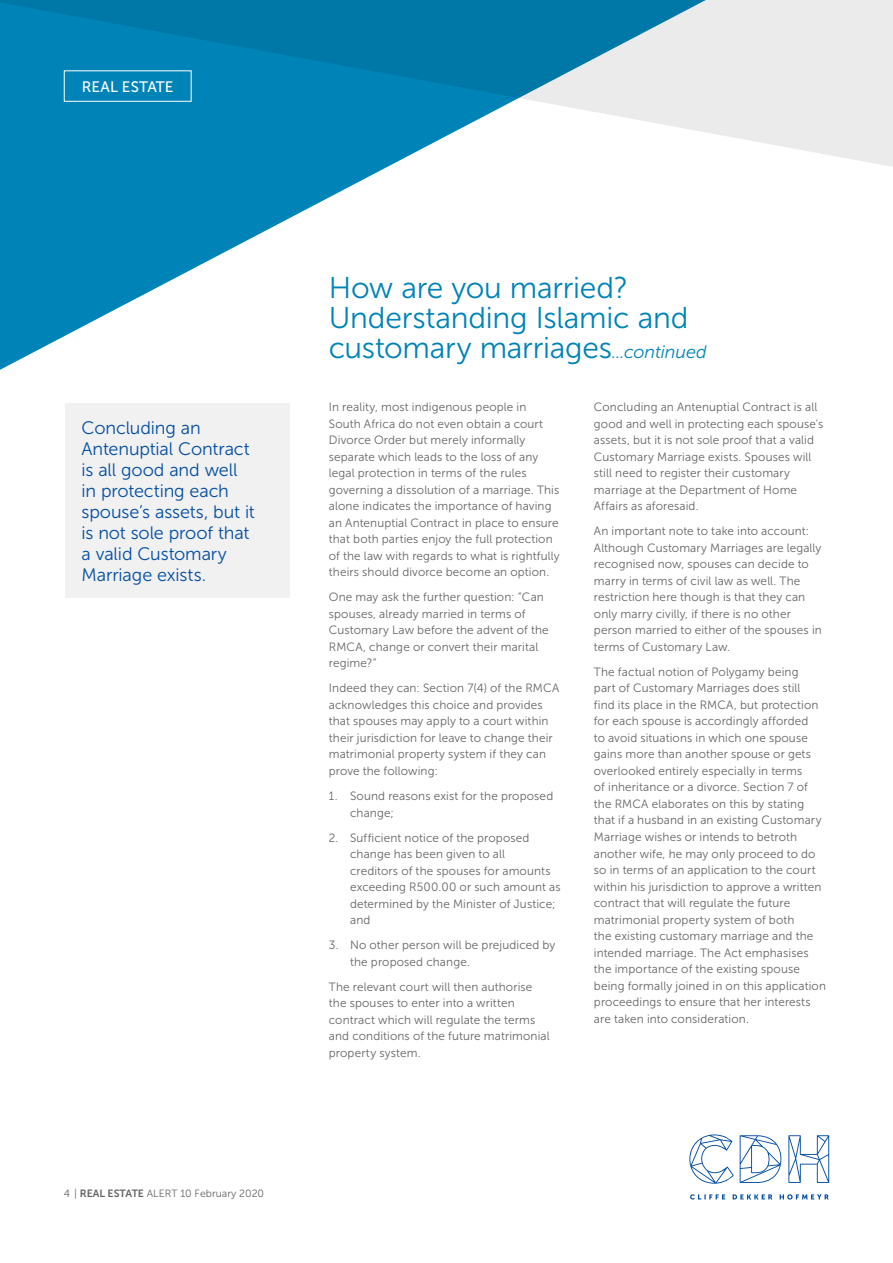
<style>
.page{position:relative;width:893px;height:1263px;background:#fff}
.page>*{position:absolute;margin:0;border:0;box-sizing:border-box;transform-origin:0 0}
.t1{font:30px/30px "Museo Sans 300";letter-spacing:-.01em;color:#0083b6}
.t2{font:18px/21px "Museo Sans 300";letter-spacing:-.005em;color:#034ea2}
.t3{font:15.15px "Museo Sans 500";letter-spacing:.005em;color:#fff}
.t4{font:12px/16.5px "Museo Sans 300";letter-spacing:.01em;color:#636466}
.t5{font:10.5px "Museo Sans 300";color:#636466}
.s1{font-family:"Museo Sans 700"}
.s2{font-style:italic;font-size:18px}
</style>
<div class="page">
<svg style="left:690px;top:1194px;width:139px;height:5px"></svg>
<svg style="left:689px;top:1134px;width:45px;height:50px"></svg>
<svg style="left:740px;top:1135px;width:41px;height:48px"></svg>
<svg style="left:788px;top:1135px;width:41px;height:48px"></svg>
<svg style="left:0;top:189px;width:345px;height:181px;fill:#0083b6"></svg>
<svg style="left:0;top:0;width:893px;height:189px"></svg>
<div style="left:64px;top:70px;width:128px;height:32px;border:1px solid #fff"></div>
<div style="left:65px;top:403px;width:224px;height:195px;background:#f1f1f2"></div>
<p class="t3" style="left:82px;top:78px;width:93px">REAL ESTATE</p>
<h2 class="t2" style="left:82px;top:417px;width:175px">Concluding an<br>Antenuptial Contract is all good and well in protecting each spouse’s assets, but it is not sole proof that a valid Customary<br>Marriage exists.</h2>
<p class="t5" style="left:64px;top:1188px;width:202px">4 | <span class="s1">REAL ESTATE</span> ALERT 10 February 2020</p>
<h1 class="t1" style="left:329px;top:273px;width:379px">How are you married?<br>Understanding Islamic and customary marriages<span class="s2">...continued</span></h1>
<p class="t4" style="left:329px;top:399px;width:232px">In reality, most indigenous people in South Africa do not even obtain a court Divorce Order but merely informally separate which leads to the loss of any legal protection in terms of the rules governing a dissolution of a marriage. This alone indicates the importance of having an Antenuptial Contract in place to ensure that both parties enjoy the full protection of the law with regards to what is rightfully theirs should divorce become an option.</p>
<p class="t4" style="left:329px;top:589px;width:221px">One may ask the further question: “Can spouses, already married in terms of<br>Customary Law before the advent of the<br>RMCA, change or convert their marital regime?”</p>
<p class="t4" style="left:329px;top:680px;width:232px">Indeed they can: Section 7(4) of the RMCA acknowledges this choice and provides that spouses may apply to a court within their jurisdiction for leave to change their matrimonial property system if they can prove the following:</p>
<p class="t4" style="left:350px;top:788px;width:205px;text-indent:-21px">1. Sound reasons exist for the proposed change;</p>
<p class="t4" style="left:350px;top:829px;width:212px;text-indent:-21px">2. Sufficient notice of the proposed change has been given to all<br>creditors of the spouses for amounts exceeding R500.00 or such amount as determined by the Minister of Justice; and</p>
<p class="t4" style="left:350px;top:937px;width:207px;text-indent:-21px">3. No other person will be prejudiced by the proposed change.</p>
<p class="t4" style="left:329px;top:978px;width:222px">The relevant court will then authorise the spouses to enter into a written contract which will regulate the terms and conditions of the future matrimonial property system.</p>
<p class="t4" style="left:594px;top:399px;width:231px">Concluding an Antenuptial Contract is all good and well in protecting each spouse’s assets, but it is not sole proof that a valid Customary Marriage exists. Spouses will still need to register their customary marriage at the Department of Home Affairs as aforesaid.</p>
<p class="t4" style="left:594px;top:523px;width:229px">An important note to take into account:<br>Although Customary Marriages are legally recognised now, spouses can decide to marry in terms of civil law as well. The restriction here though is that they can only marry civilly, if there is no other person married to either of the spouses in terms of Customary Law.</p>
<p class="t4" style="left:594px;top:664px;width:234px">The factual notion of Polygamy being<br>part of Customary Marriages does still<br>find its place in the RMCA, but protection for each spouse is accordingly afforded<br>to avoid situations in which one spouse gains more than another spouse or gets overlooked entirely especially in terms<br>of inheritance or a divorce. Section 7 of the RMCA elaborates on this by stating that if a husband in an existing Customary Marriage wishes or intends to betroth another wife, he may only proceed to do so in terms of an application to the court within his jurisdiction to approve a written contract that will regulate the future matrimonial property system of both<br>the existing customary marriage and the intended marriage. The Act emphasises the importance of the existing spouse being formally joined in on this application proceedings to ensure that her interests are taken into consideration.</p>
</div>
